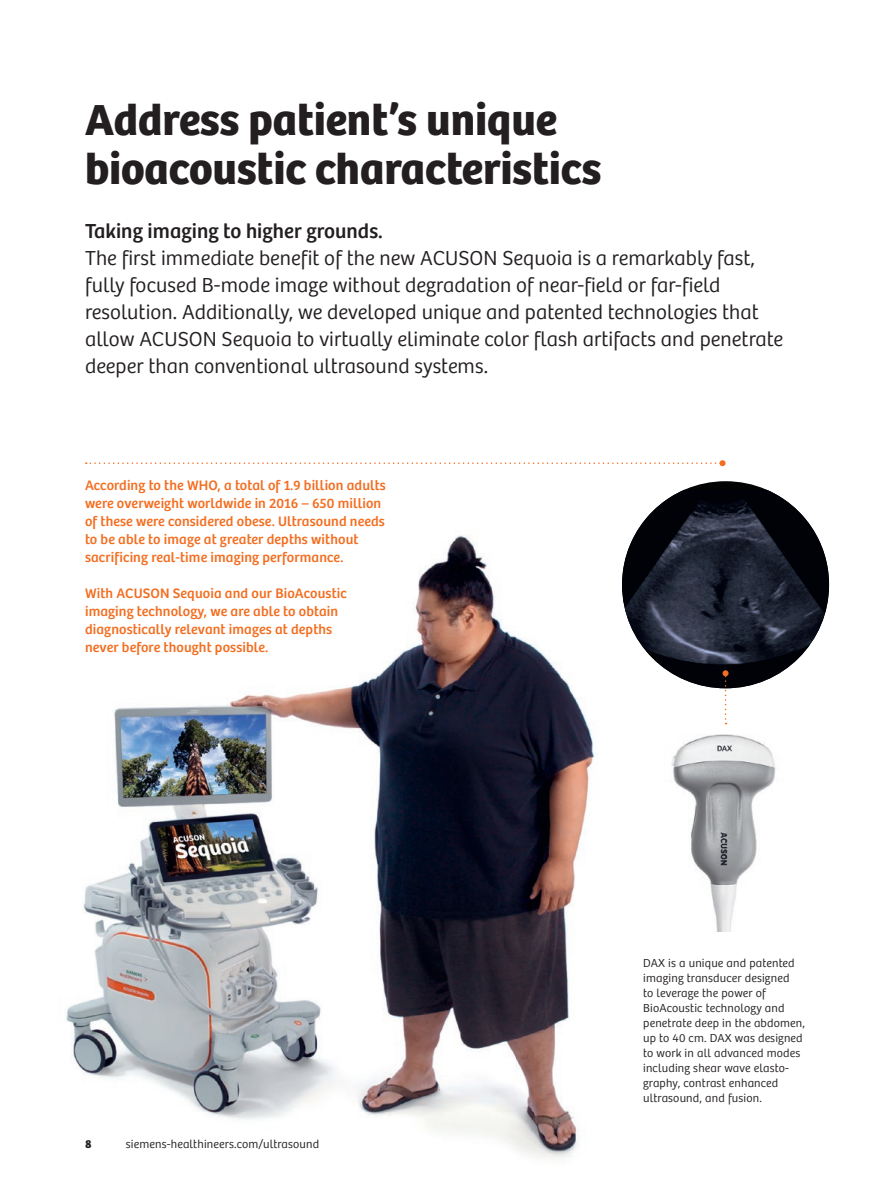
<style>
.page{position:relative;width:893px;height:1191px;background:#fff}
.page>*{position:absolute;margin:0;border:0;box-sizing:border-box;transform-origin:0 0}
.t1{font:45px/49.5px "Bree SH Headline Regular";color:#231f20}
.t2{font:21px/27px "Bree SH Text Light";letter-spacing:.005em;color:#231f20}
.t3{font:21px "Bree SH Text Regular";letter-spacing:.005em;color:#231f20}
.t4{font:14.25px/18px "Bree SH Text Regular";letter-spacing:.01em;color:#f36e21}
.t5{font:12px/15px "Bree SH Text Light";letter-spacing:.015em;color:#231f20}
.t6{font:12px "Bree SH Text Bold";color:#231f20}
</style>
<div class="page">
<img style="left:66px;top:535px;width:529px;height:624px">
<svg style="left:86px;top:460px;width:639px;height:6px"></svg>
<img style="left:622px;top:490px;width:207px;height:198px">
<img style="left:671px;top:724px;width:105px;height:207px">
<svg style="left:722px;top:670px;width:6px;height:54px"></svg>
<h1 class="t1" style="left:85px;top:95px;width:518px">Address patient’s unique bioacoustic characteristics</h1>
<h2 class="t3" style="left:85px;top:218px;width:299px">Taking imaging to higher grounds.</h2>
<p class="t2" style="left:85px;top:245px;width:700px">The first immediate benefit of the new ACUSON Sequoia is a remarkably fast, fully focused B-mode image without degradation of near-field or far-field resolution. Additionally, we developed unique and patented technologies that allow ACUSON Sequoia to virtually eliminate color flash artifacts and penetrate deeper than conventional ultrasound systems.</p>
<p class="t4" style="left:85px;top:476px;width:302px">According to the WHO, a total of 1.9 billion adults were overweight worldwide in 2016 – 650 million of these were considered obese. Ultrasound needs to be able to image at greater depths without sacrificing real-time imaging performance.</p>
<p class="t4" style="left:85px;top:584px;width:263px">With ACUSON Sequoia and our BioAcoustic imaging technology, we are able to obtain diagnostically relevant images at depths never before thought possible.</p>
<p class="t6" style="left:85px;top:1137px;width:8px">8</p>
<p class="t5" style="left:126px;top:1137px;width:195px">siemens-healthineers.com/ultrasound</p>
<p class="t5" style="left:643px;top:956px;width:163px">DAX is a unique and patented imaging transducer designed<br>to leverage the power of<br>BioAcoustic technology and penetrate deep in the abdomen, up to 40 cm. DAX was designed to work in all advanced modes including shear wave elasto&shy;graphy, contrast enhanced ultrasound, and fusion.</p>
</div>
